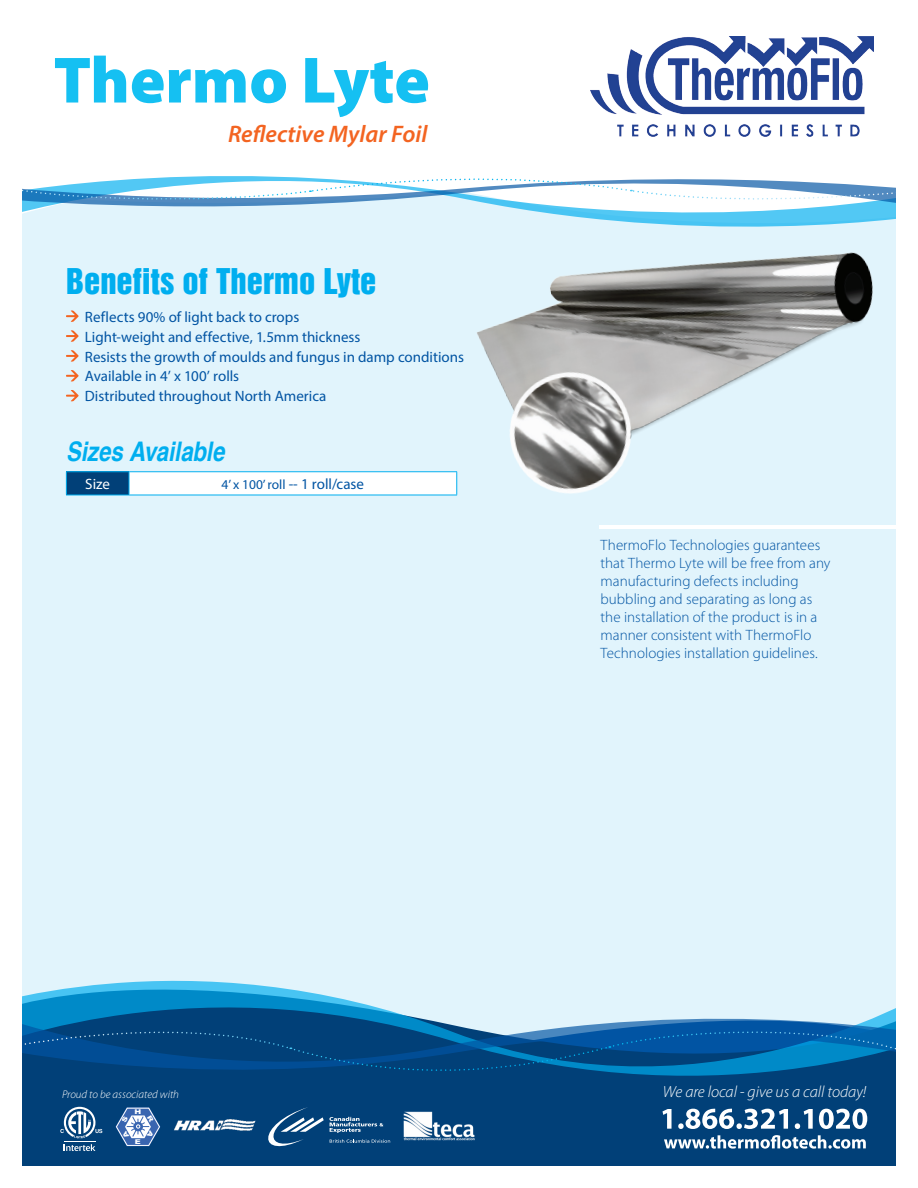
<style>
.page{position:relative;width:918px;height:1188px;background:#fff}
.page>*{position:absolute;margin:0;border:0;box-sizing:border-box;transform-origin:0 0}
.t1{font:900 66px "Myriad Pro";color:#15c0f2}
.t2{font:32.55px "Helvetica Inserat LT";color:#00aeef}
.t3{font:italic 700 condensed 27px "Helvetica LT";color:#00aeef}
.t4{font:italic 600 24px "Myriad Pro";color:#f36421}
.t5{font:italic 300 16.2px "Myriad Pro";color:#fff}
.Product_Paragraph{font:300 15px/18px "Myriad Pro";color:#0154a3}
.Product_Paragraph-2{font:15px "Myriad Pro";color:#0154a3}
.t6{font:15px "Myriad Pro";color:#fff}
.t7{font:italic 300 11.25px "Myriad Pro";color:#fff}
.t8{font:900 6.6px "Arial";color:#fff;scale:1.25 1}
.s1{font-size:13.5px}
</style>
<div class="page">
<div style="left:22px;top:228px;width:874px;height:718px;background:#e1f4fc"></div>
<svg style="left:22px;top:946px;width:874px;height:220px;background:#507fa6"></svg>
<svg style="left:22px;top:979px;width:874px;height:24px;background:#b0e0f4"></svg>
<svg style="left:22px;top:1003px;width:874px;height:10px;background:#85c3e1"></svg>
<svg style="left:22px;top:1013px;width:874px;height:71px;background:#155e97"></svg>
<div style="left:22px;top:216px;width:440px;height:12px;background:#e1f4fc"></div>
<svg style="left:22px;top:176px;width:874px;height:40px"></svg>
<img style="left:590px;top:36px;width:283px;height:100px">
<svg style="left:663px;top:1109px;width:204px;height:20px"></svg>
<svg style="left:664px;top:1135px;width:202px;height:14px"></svg>
<svg style="left:268px;top:1107px;width:122px;height:39px;background:#255b8b"></svg>
<img style="left:401px;top:1112px;width:84px;height:35px">
<img style="left:172px;top:1117px;width:83px;height:17px">
<svg style="left:64px;top:1144px;width:31px;height:7px"></svg>
<hr style="left:64px;top:1141px;width:31px;height:1px;background:#fff">
<svg style="left:60px;top:1107px;width:42px;height:31px"></svg>
<svg style="left:66px;top:310px;width:13px;height:12px"></svg>
<svg style="left:66px;top:330px;width:13px;height:12px"></svg>
<svg style="left:66px;top:350px;width:13px;height:12px"></svg>
<svg style="left:66px;top:370px;width:13px;height:11px"></svg>
<svg style="left:66px;top:390px;width:13px;height:11px"></svg>
<div style="left:66px;top:472px;width:63px;height:23px;background:#014078"></div>
<div style="left:129px;top:472px;width:328px;height:23px;background:#fff"></div>
<hr style="left:66px;top:471px;width:63px;height:1px;background:#00aeef">
<svg style="left:66px;top:472px;width:1px;height:23px"></svg>
<hr style="left:129px;top:471px;width:328px;height:1px;background:#00aeef">
<svg style="left:129px;top:472px;width:1px;height:23px"></svg>
<svg style="left:456px;top:472px;width:1px;height:23px"></svg>
<hr style="left:66px;top:495px;width:63px;height:1px;background:#00aeef">
<hr style="left:129px;top:495px;width:328px;height:1px;background:#00aeef">
<img style="left:462px;top:209px;width:434px;height:304px">
<hr style="left:600px;top:525px;width:304px;height:4px;background:#fff">
<svg style="left:116px;top:1107px;width:44px;height:39px"></svg>
<p class="t1" style="left:54px;top:43px;width:378px">Thermo Lyte</p>
<p class="t4" style="left:228px;top:118px;width:201px">Reflective Mylar Foil</p>
<p class="t2" style="left:66px;top:262px;width:312px">Benefits of Thermo Lyte</p>
<p class="Product_Paragraph-2" style="left:85px;top:308px;width:216px">Reflects 90% of light back to crops</p>
<p class="Product_Paragraph-2" style="left:85px;top:327px;width:277px">Light-weight and effective, 1.5mm thickness</p>
<p class="Product_Paragraph-2" style="left:85px;top:347px;width:381px">Resists the growth of moulds and fungus in damp conditions</p>
<p class="Product_Paragraph-2" style="left:85px;top:367px;width:156px">Available in 4’ x 100’ rolls</p>
<p class="Product_Paragraph-2" style="left:85px;top:387px;width:243px">Distributed throughout North America</p>
<p class="t3" style="left:66px;top:435px;width:160px">Sizes Available</p>
<p class="t6" style="left:85px;top:475px;width:26px">Size</p>
<p class="Product_Paragraph-2" style="left:222px;top:475px;width:144px"><span class="s1">4’ x 100’ roll</span> -- 1 roll/case</p>
<p class="Product_Paragraph" style="left:601px;top:536px;width:231px">ThermoFlo Technologies guarantees that Thermo Lyte will be free from any manufacturing defects including bubbling and separating as long as the installation of the product is in a manner consistent with ThermoFlo Technologies installation guidelines.</p>
<p class="t7" style="left:62px;top:1088px;width:119px">Proud to be associated with</p>
<p class="t5" style="left:663px;top:1083px;width:205px">We are local - give us a call today!</p>
<p class="t8" style="left:134px;top:1107px;width:7px">H</p>
<p class="t8" style="left:135px;top:1137px;width:6px">E</p>
</div>
